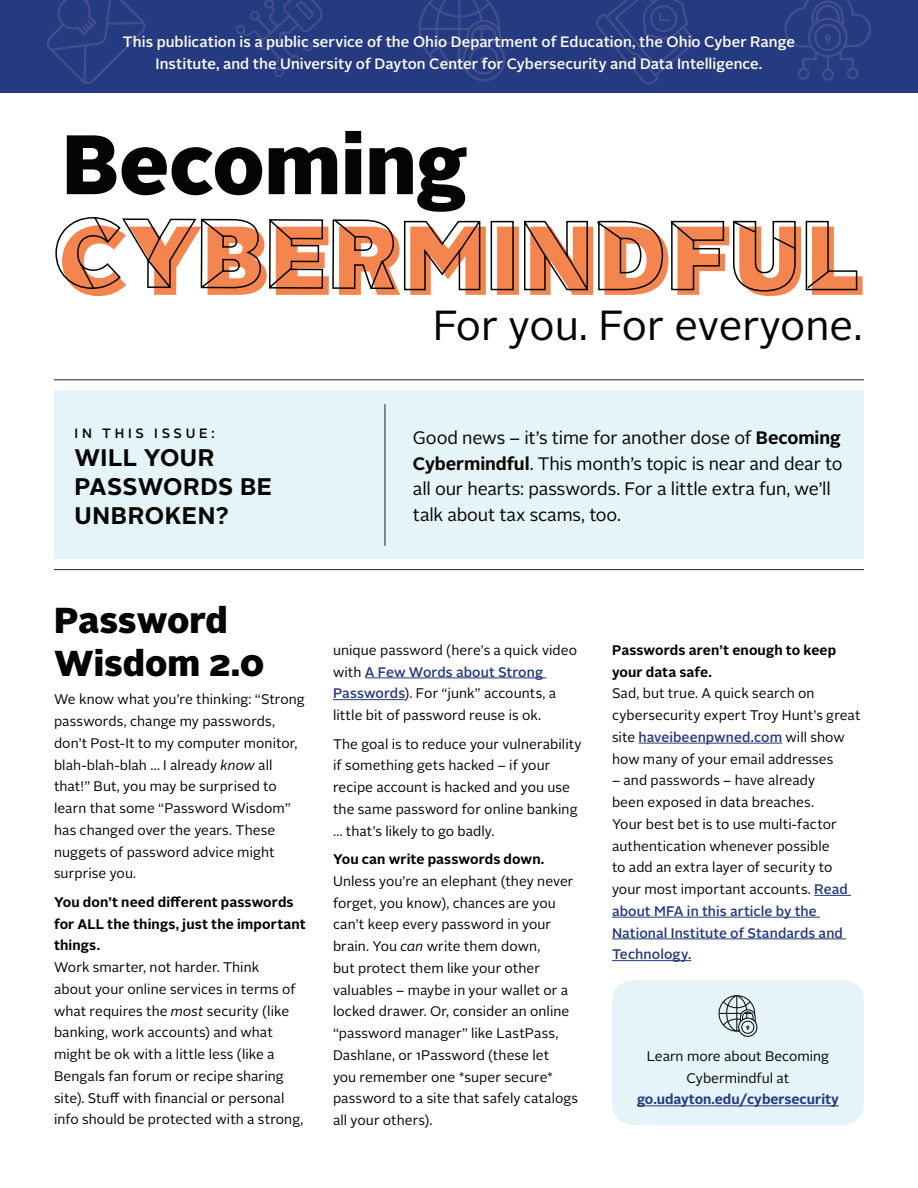
<style>
.page{position:relative;width:918px;height:1188px;background:#fff}
.page>*{position:absolute;margin:0;border:0;box-sizing:border-box;transform-origin:0 0}
.t1{font:900 84px "Alright Sans";color:#040503}
.t2{font:42px "Alright Sans";color:#040503}
.t3{font:900 36px/43.2px "Alright Sans";color:#040503}
.Issue_Name{font:700 24px/28.8px "Alright Sans";letter-spacing:.02em;color:#040503}
.Text__Intro{font:18px/25.5px "Alright Sans";letter-spacing:-.01em;color:#040503}
.t4{font:500 15px/21.8px "Alright Sans";color:#fff;text-align:center}
.BONUS_TIP__Keep_Trav{font:13.8px/21.8px "Alright Sans";letter-spacing:.005em;color:#040503}
.In_this_Issue{font:500 13.5px "Alright Sans";letter-spacing:.275em;color:#040503}
.s1{font-weight:700}
.s2{font-style:italic}
.s3{font-weight:500;color:#253a80}
.s4{font-weight:700;color:#253a80}
</style>
<div class="page">
<hr style="left:54px;top:379px;width:810px;height:1px;background:#231f20">
<hr style="left:54px;top:569px;width:810px;height:1px;background:#231f20">
<div style="left:0;top:0;width:918px;height:93px;background:#253a80"></div>
<svg style="left:77px;top:237px;width:786px;height:59px"></svg>
<svg style="left:56px;top:217px;width:340px;height:73px"></svg>
<svg style="left:403px;top:220px;width:455px;height:72px"></svg>
<svg style="left:47px;top:0;width:98px;height:84px"></svg>
<svg style="left:235px;top:0;width:88px;height:77px"></svg>
<svg style="left:596px;top:0;width:98px;height:85px"></svg>
<svg style="left:419px;top:0;width:86px;height:81px"></svg>
<svg style="left:784px;top:0;width:87px;height:81px"></svg>
<div style="left:54px;top:391px;width:810px;height:168px;background:#e1f3f8"></div>
<hr style="left:385px;top:404px;width:1px;height:142px;background:#231f20">
<hr style="left:365px;top:678px;width:181px;height:1px;background:#253a80">
<hr style="left:333px;top:699px;width:71px;height:1px;background:#253a80">
<hr style="left:639px;top:743px;width:143px;height:1px;background:#253a80">
<hr style="left:814px;top:895px;width:37px;height:1px;background:#253a80">
<hr style="left:612px;top:917px;width:208px;height:1px;background:#253a80">
<hr style="left:612px;top:939px;width:234px;height:1px;background:#253a80">
<hr style="left:612px;top:960px;width:79px;height:1px;background:#253a80">
<div style="left:612px;top:980px;width:252px;height:145px;background:#e1f3f8;border-radius:20px"></div>
<hr style="left:637px;top:1106px;width:202px;height:1px;background:#253a80">
<svg style="left:718px;top:995px;width:39px;height:42px"></svg>
<p class="t4" style="left:123px;top:31px;width:673px">This publication is a public service of the Ohio Department of Education, the Ohio Cyber Range<br>Institute, and the University of Dayton Center for Cybersecurity and Data Intelligence.</p>
<h1 class="t1" style="left:62px;top:105px;width:407px">Becoming</h1>
<p class="In_this_Issue" style="left:75px;top:423px;width:142px">IN THIS ISSUE:</p>
<p class="Issue_Name" style="left:75px;top:444px;width:199px">WILL YOUR<br>PASSWORDS BE<br>UNBROKEN?</p>
<h2 class="t2" style="left:433px;top:297px;width:431px">For you. For everyone.</h2>
<p class="Text__Intro" style="left:413px;top:425px;width:431px">Good news – it’s time for another dose of <span class="s1">Becoming Cybermindful</span>. This month’s topic is near and dear to all our hearts: passwords. For a little extra fun, we’ll talk about tax scams, too.</p>
<h2 class="t3" style="left:54px;top:598px;width:212px">Password<br>Wisdom 2.0</h2>
<p class="BONUS_TIP__Keep_Trav" style="left:54px;top:689px;width:252px">We know what you’re thinking: “Strong passwords, change my passwords, don’t Post-It to my computer monitor, blah-blah-blah … I already <span class="s2">know</span> all that!” But, you may be surprised to learn that some “Password Wisdom” has changed over the years. These nuggets of password advice might surprise you.</p>
<p class="BONUS_TIP__Keep_Trav" style="left:54px;top:891px;width:253px"><span class="s1">You don’t need different passwords for ALL the things, just the important things.<br></span>Work smarter, not harder. Think<br>about your online services in terms of what requires the <span class="s2">most</span> security (like banking, work accounts) and what might be ok with a little less (like a Bengals fan forum or recipe sharing site). Stuff with financial or personal info should be protected with a strong,</p>
<p class="BONUS_TIP__Keep_Trav" style="left:333px;top:639px;width:246px">unique password (here’s a quick video with <span class="s3">A Few Words about Strong Passwords</span>). For “junk” accounts, a little bit of password reuse is ok.</p>
<p class="BONUS_TIP__Keep_Trav" style="left:333px;top:733px;width:250px">The goal is to reduce your vulnerability if something gets hacked – if your recipe account is hacked and you use the same password for online banking … that’s likely to go badly.</p>
<p class="BONUS_TIP__Keep_Trav" style="left:333px;top:849px;width:247px"><span class="s1">You can write passwords down.<br></span>Unless you’re an elephant (they never forget, you know), chances are you can’t keep every password in your brain. You <span class="s2">can</span> write them down,<br>but protect them like your other valuables – maybe in your wallet or a locked drawer. Or, consider an online “password manager” like LastPass,<br>Dashlane, or 1Password (these let<br>you remember one *super secure* password to a site that safely catalogs all your others).</p>
<p class="BONUS_TIP__Keep_Trav" style="left:612px;top:639px;width:250px"><span class="s1">Passwords aren’t enough to keep your data safe.<br></span>Sad, but true. A quick search on cybersecurity expert Troy Hunt’s great site <span class="s3">haveibeenpwned.com</span> will show how many of your email addresses</p>
<p class="BONUS_TIP__Keep_Trav" style="left:612px;top:770px;width:237px">– and passwords – have already been exposed in data breaches.<br>Your best bet is to use multi-factor authentication whenever possible<br>to add an extra layer of security to your most important accounts. <span class="s3">Read about MFA in this article by the<br>National Institute of Standards and<br>Technology.</span></p>
<p class="BONUS_TIP__Keep_Trav" style="left:637px;top:1046px;width:203px;text-align:center">Learn more about Becoming<br>Cybermindful at <span class="s4">go.udayton.edu/cybersecurity</span></p>
</div>
